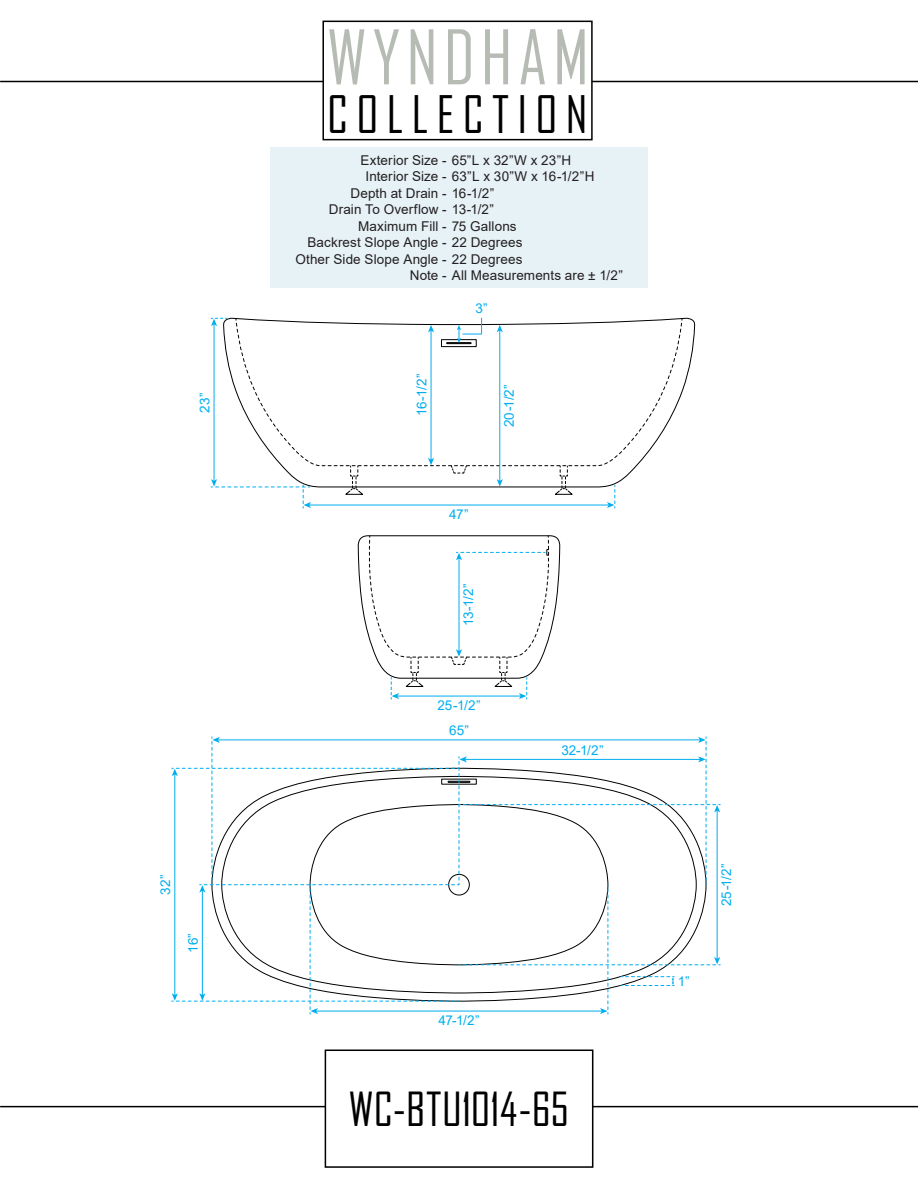
<style>
.page{position:relative;width:918px;height:1188px;background:#fff}
.page>*{position:absolute;margin:0;border:0;box-sizing:border-box;transform-origin:0 0}
.t1{font:72px "Agency FB";letter-spacing:.08em;color:#b6bcb4}
.t2{font:49.5px "Agency FB";letter-spacing:.17em;color:#000}
.t3{font:45px "Agency FB";letter-spacing:.005em;color:#000}
.t4{font:13.5px "Arial";letter-spacing:.01em;color:#231f20}
.t5{font:13.5px "Arial";color:#00aeef}
</style>
<div class="page">
<div style="left:270px;top:147px;width:378px;height:140px;background:#e7f2f7"></div>
<hr style="left:593px;top:1106px;width:325px;height:1px;background:#000">
<hr style="left:0;top:1106px;width:326px;height:1px;background:#000">
<hr style="left:592px;top:81px;width:326px;height:1px;background:#000">
<hr style="left:0;top:81px;width:323px;height:1px;background:#000">
<div style="left:325px;top:1050px;width:268px;height:118px;border:2px solid #000"></div>
<div style="left:322px;top:21px;width:271px;height:119px;border:2px solid #000"></div>
<svg style="left:223px;top:317px;width:472px;height:171px"></svg>
<div style="left:446px;top:342px;width:26px;height:2px;border:1px solid #000"></div>
<div style="left:441px;top:339px;width:36px;height:8px;border:1px solid #000"></div>
<svg style="left:344px;top:466px;width:21px;height:29px"></svg>
<svg style="left:553px;top:466px;width:21px;height:29px"></svg>
<svg style="left:450px;top:465px;width:17px;height:9px"></svg>
<svg style="left:172px;top:737px;width:548px;height:277px"></svg>
<svg style="left:358px;top:535px;width:202px;height:164px"></svg>
<svg style="left:457px;top:317px;width:25px;height:26px"></svg>
<hr style="left:214px;top:324px;width:1px;height:157px;background:#00aeef">
<svg style="left:211px;top:318px;width:16px;height:8px"></svg>
<hr style="left:431px;top:330px;width:1px;height:130px;background:#00aeef">
<svg style="left:428px;top:325px;width:6px;height:7px"></svg>
<svg style="left:428px;top:458px;width:6px;height:7px"></svg>
<hr style="left:499px;top:330px;width:1px;height:151px;background:#00aeef">
<svg style="left:497px;top:325px;width:6px;height:7px"></svg>
<svg style="left:497px;top:479px;width:6px;height:8px"></svg>
<hr style="left:309px;top:505px;width:300px;height:1px;background:#00aeef">
<svg style="left:607px;top:485px;width:8px;height:23px"></svg>
<svg style="left:211px;top:479px;width:100px;height:29px"></svg>
<p class="t5" style="left:195px;top:413px;width:21px;rotate:-90deg">23”</p>
<p class="t5" style="left:156px;top:895px;width:21px;rotate:-90deg">32”</p>
<p class="t5" style="left:184px;top:953px;width:21px;rotate:-90deg">16”</p>
<h1 class="t1" style="left:327px;top:13px;width:263px">WYNDHAM</h1>
<h2 class="t2" style="left:327px;top:84px;width:262px">COLLECTION</h2>
<p class="t4" style="left:360px;top:151px;width:212px">Exterior Size - 65”L x 32”W x 23”H</p>
<p class="t4" style="left:366px;top:167px;width:230px">Interior Size - 63”L x 30”W x 16-1/2”H</p>
<p class="t4" style="left:351px;top:184px;width:145px">Depth at Drain - 16-1/2”</p>
<p class="t4" style="left:329px;top:200px;width:167px">Drain To Overflow - 13-1/2”</p>
<p class="t4" style="left:358px;top:217px;width:160px">Maximum Fill - 75 Gallons</p>
<p class="t4" style="left:308px;top:233px;width:216px">Backrest Slope Angle - 22 Degrees</p>
<p class="t4" style="left:295px;top:250px;width:229px">Other Side Slope Angle - 22 Degrees</p>
<p class="t4" style="left:410px;top:266px;width:215px">Note - All Measurements are ± 1/2”</p>
<p class="t5" style="left:412px;top:416px;width:44px;rotate:-90deg">16-1/2”</p>
<p class="t5" style="left:475px;top:299px;width:14px">3”</p>
<p class="t5" style="left:500px;top:427px;width:45px;rotate:-90deg">20-1/2”</p>
<p class="t5" style="left:449px;top:505px;width:21px">47”</p>
<p class="t5" style="left:459px;top:626px;width:44px;rotate:-90deg">13-1/2”</p>
<p class="t5" style="left:437px;top:696px;width:45px">25-1/2”</p>
<p class="t5" style="left:449px;top:721px;width:21px">65”</p>
<p class="t5" style="left:561px;top:741px;width:44px">32-1/2”</p>
<p class="t5" style="left:438px;top:1011px;width:43px">47-1/2”</p>
<h3 class="t3" style="left:349px;top:1082px;width:222px">WC-BTU1014-65</h3>
<p class="t5" style="left:678px;top:972px;width:13px">1”</p>
<p class="t5" style="left:717px;top:906px;width:45px;rotate:-90deg">25-1/2”</p>
</div>
